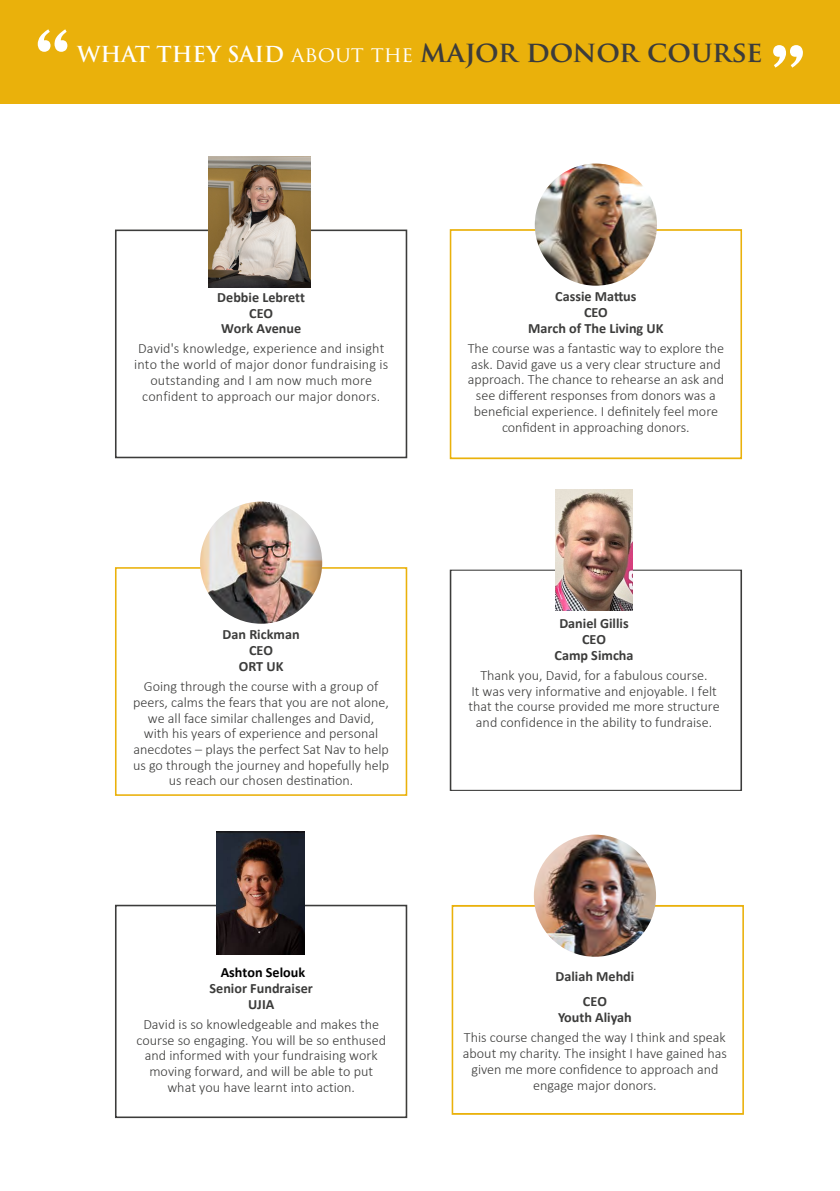
<style>
.page{position:relative;width:840px;height:1191px;background:#fff}
.page>*{position:absolute;margin:0;border:0;box-sizing:border-box;transform-origin:0 0}
.t1{font:700 28.6px "Trajan Pro";letter-spacing:-.01em;color:#3c3c3b}
.t2{font:300 14.2px/15.8px "Calibri";color:#3c3c3b;text-align:center}
.t3{font:700 14.2px/15.8px "Calibri";color:#3c3c3b;text-align:center}
.t4{font:700 14.2px "Calibri";color:#000}
.s1{font-size:21.4px;color:#fff}
.s2{font-weight:400;font-size:21.4px;color:#fff}
</style>
<div class="page">
<div style="left:0;top:0;width:839px;height:104px;background:#eab10b"></div>
<svg style="left:38px;top:29px;width:29px;height:23px"></svg>
<svg style="left:773px;top:45px;width:29px;height:23px"></svg>
<div style="left:451px;top:905px;width:292px;height:209px;border:2px solid #eab10b"></div>
<img style="left:533px;top:834px;width:122px;height:122px;border-radius:61px">
<div style="left:115px;top:904px;width:292px;height:214px;border:2px solid #3c3c3b"></div>
<div style="left:449px;top:569px;width:292px;height:222px;border:1px solid #3c3c3b"></div>
<img style="left:555px;top:490px;width:77px;height:120px">
<div style="left:449px;top:229px;width:292px;height:230px;border:2px solid #eab10b"></div>
<img style="left:534px;top:164px;width:122px;height:122px;border-radius:61px">
<div style="left:115px;top:567px;width:292px;height:229px;border:2px solid #eab10b"></div>
<img style="left:200px;top:501px;width:122px;height:122px;border-radius:61px">
<div style="left:115px;top:229px;width:292px;height:229px;border:2px solid #3c3c3b"></div>
<img style="left:216px;top:831px;width:88px;height:123px">
<img style="left:208px;top:157px;width:102px;height:130px">
<h1 class="t1" style="left:77px;top:34px;width:686px"><span class="s1">WHAT THEY SAID</span> <span class="s2">ABOUT THE</span> major donor course</h1>
<p class="t3" style="left:217px;top:289px;width:89px">Debbie Lebrett<br>CEO<br>Work Avenue</p>
<p class="t2" style="left:134px;top:341px;width:255px">David's knowledge, experience and insight into the world of major donor fundraising is outstanding and I am now much more confident to approach our major donors.</p>
<p class="t3" style="left:222px;top:627px;width:78px">Dan Rickman<br>CEO<br>ORT UK</p>
<p class="t2" style="left:133px;top:678px;width:257px">Going through the course with a group of peers, calms the fears that you are not alone, we all face similar challenges and David,<br>with his years of experience and personal anecdotes – plays the perfect Sat Nav to help us go through the journey and hopefully help us reach our chosen destination.</p>
<p class="t4" style="left:220px;top:962px;width:86px">Ashton Selouk</p>
<p class="t3" style="left:209px;top:980px;width:105px">Senior Fundraiser<br>UJIA</p>
<p class="t2" style="left:136px;top:1016px;width:251px">David is so knowledgeable and makes the course so engaging. You will be so enthused and informed with your fundraising work moving forward, and will be able to put what you have learnt into action.</p>
<p class="t3" style="left:528px;top:289px;width:137px">Cassie Mattus<br>CEO<br>March of The Living UK</p>
<p class="t2" style="left:467px;top:340px;width:258px">The course was a fantastic way to explore the ask. David gave us a very clear structure and approach. The chance to rehearse an ask and see different responses from donors was a beneficial experience. I definitely feel more confident in approaching donors.</p>
<p class="t3" style="left:554px;top:615px;width:80px">Daniel Gillis<br>CEO<br>Camp Simcha</p>
<p class="t2" style="left:468px;top:667px;width:252px">Thank you, David, for a fabulous course.<br>It was very informative and enjoyable. I felt that the course provided me more structure and confidence in the ability to fundraise.</p>
<p class="t3" style="left:555px;top:963px;width:80px;line-height:25.2px">Daliah Mehdi<br>CEO</p>
<p class="t3" style="left:557px;top:1009px;width:75px">Youth Aliyah</p>
<p class="t2" style="left:462px;top:1029px;width:265px">This course changed the way I think and speak about my charity. The insight I have gained has given me more confidence to approach and engage major donors.</p>
</div>
